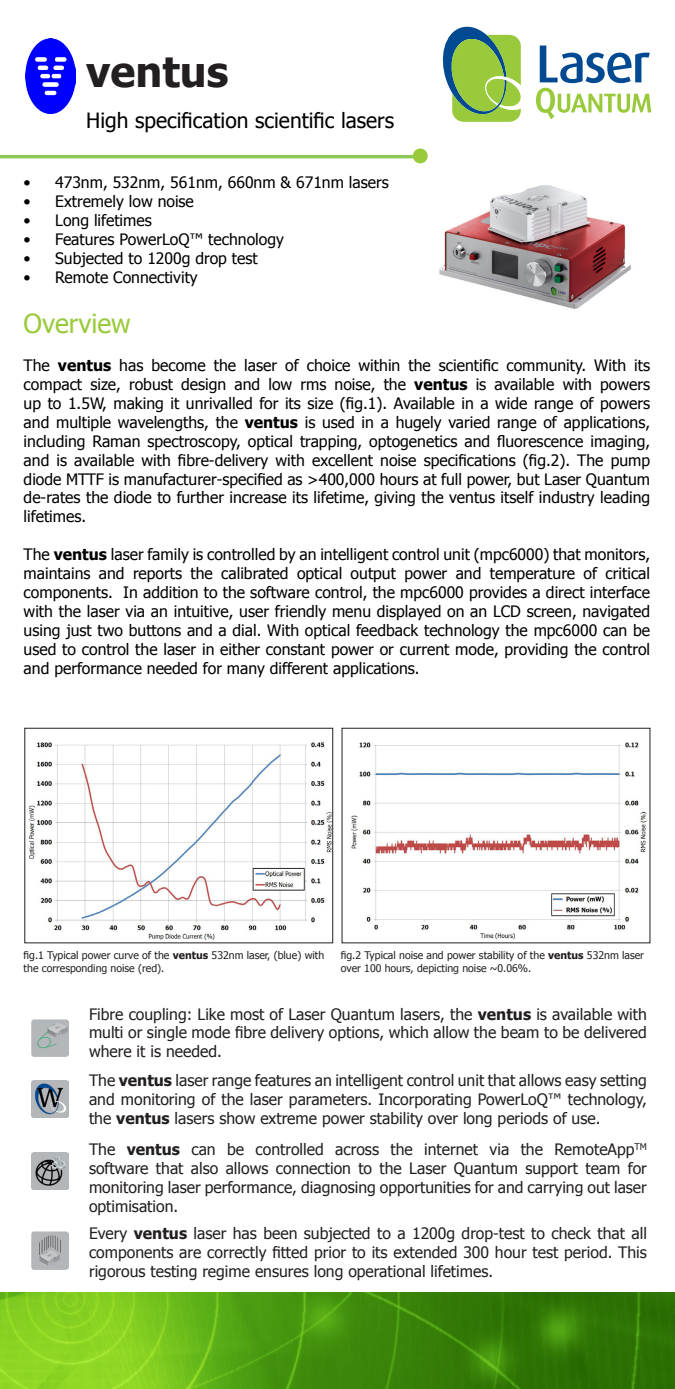
<style>
.page{position:relative;width:675px;height:1389px;background:#fff}
.page>*{position:absolute;margin:0;border:0;box-sizing:border-box;transform-origin:0 0}
.t1{font:700 42px "Tahoma";color:#231f20}
.t2{font:26.25px "Tahoma";color:#99ca3b}
.t3{font:21px "Tahoma";color:#000}
.t4{font:15.75px/18.9px "Tahoma";color:#000;text-align:justify}
.t5{font:15.75px/18.9px "Tahoma";color:#231f20;text-align:justify}
.t6{font:10.5px/12.6px "Tahoma";color:#231f20}
.s1{font-weight:700}
</style>
<div class="page">
<svg style="left:536px;top:46px;width:115px;height:73px"></svg>
<svg style="left:443px;top:27px;width:78px;height:95px"></svg>
<img style="left:25px;top:39px;width:50px;height:74px">
<img style="left:0;top:1293px;width:675px;height:96px">
<hr style="left:0;top:155px;width:422px;height:3px;background:#8ec855">
<div style="left:413px;top:149px;width:14px;height:14px;background:#99ca3b;border-radius:50%"></div>
<img style="left:28px;top:740px;width:303px;height:200px">
<div style="left:25px;top:728px;width:308px;height:215px;border:1px solid #231f20"></div>
<img style="left:32px;top:1080px;width:37px;height:37px">
<img style="left:32px;top:1152px;width:37px;height:38px">
<img style="left:32px;top:1019px;width:37px;height:38px">
<img style="left:32px;top:1232px;width:37px;height:37px">
<img style="left:351px;top:742px;width:296px;height:198px">
<img style="left:439px;top:185px;width:192px;height:124px">
<p class="t1" style="left:86px;top:43px;width:144px">ventus</p>
<p class="t3" style="left:86px;top:107px;width:309px">High specification scientific lasers</p>
<p class="t4" style="left:24px;top:173px;width:366px">• 473nm, 532nm, 561nm, 660nm &amp; 671nm lasers</p>
<p class="t4" style="left:24px;top:191px;width:172px">• Extremely low noise</p>
<p class="t4" style="left:24px;top:210px;width:130px">• Long lifetimes</p>
<p class="t4" style="left:24px;top:229px;width:262px">• Features PowerLoQ™ technology</p>
<p class="t4" style="left:24px;top:248px;width:236px">• Subjected to 1200g drop test</p>
<p class="t4" style="left:24px;top:267px;width:175px">• Remote Connectivity</p>
<p class="t2" style="left:24px;top:306px;width:109px">Overview</p>
<p class="t4" style="left:24px;top:355px;width:628px">The <span class="s1">ventus</span> has become the laser of choice within the scientific community. With its compact size, robust design and low rms noise, the <span class="s1">ventus</span> is available with powers up to 1.5W, making it unrivalled for its size (fig.1). Available in a wide range of powers and multiple wavelengths, the <span class="s1">ventus</span> is used in a hugely varied range of applications, including Raman spectroscopy, optical trapping, optogenetics and fluorescence imaging, and is available with fibre-delivery with excellent noise specifications (fig.2). The pump diode MTTF is manufacturer-specified as &gt;400,000 hours at full power, but Laser Quantum de-rates the diode to further increase its lifetime, giving the ventus itself industry leading lifetimes.</p>
<p class="t4" style="left:24px;top:544px;width:628px">The <span class="s1">ventus</span> laser family is controlled by an intelligent control unit (mpc6000) that monitors, maintains and reports the calibrated optical output power and temperature of critical components. In addition to the software control, the mpc6000 provides a direct interface with the laser via an intuitive, user friendly menu displayed on an LCD screen, navigated using just two buttons and a dial. With optical feedback technology the mpc6000 can be used to control the laser in either constant power or current mode, providing the control and performance needed for many different applications.</p>
<p class="t6" style="left:24px;top:948px;width:302px">fig.1 Typical power curve of the <span class="s1">ventus</span> 532nm laser, (blue) with the corresponding noise (red).</p>
<p class="t6" style="left:341px;top:948px;width:305px">fig.2 Typical noise and power stability of the <span class="s1">ventus</span> 532nm laser over 100 hours, depicting noise ~0.06%.</p>
<p class="t5" style="left:89px;top:1004px;width:559px">Fibre coupling: Like most of Laser Quantum lasers, the <span class="s1">ventus</span> is available with multi or single mode fibre delivery options, which allow the beam to be delivered where it is needed.</p>
<p class="t5" style="left:89px;top:1070px;width:559px">The <span class="s1">ventus</span> laser range features an intelligent control unit that allows easy setting and monitoring of the laser parameters. Incorporating PowerLoQ™ technology, the <span class="s1">ventus</span> lasers show extreme power stability over long periods of use.</p>
<p class="t5" style="left:89px;top:1139px;width:559px">The <span class="s1">ventus</span> can be controlled across the internet via the RemoteApp<sup>TM </sup>software that also allows connection to the Laser Quantum support team for monitoring laser performance, diagnosing opportunities for and carrying out laser optimisation.</p>
<p class="t5" style="left:89px;top:1223px;width:559px">Every <span class="s1">ventus</span> laser has been subjected to a 1200g drop-test to check that all components are correctly fitted prior to its extended 300 hour test period. This rigorous testing regime ensures long operational lifetimes.</p>
</div>
